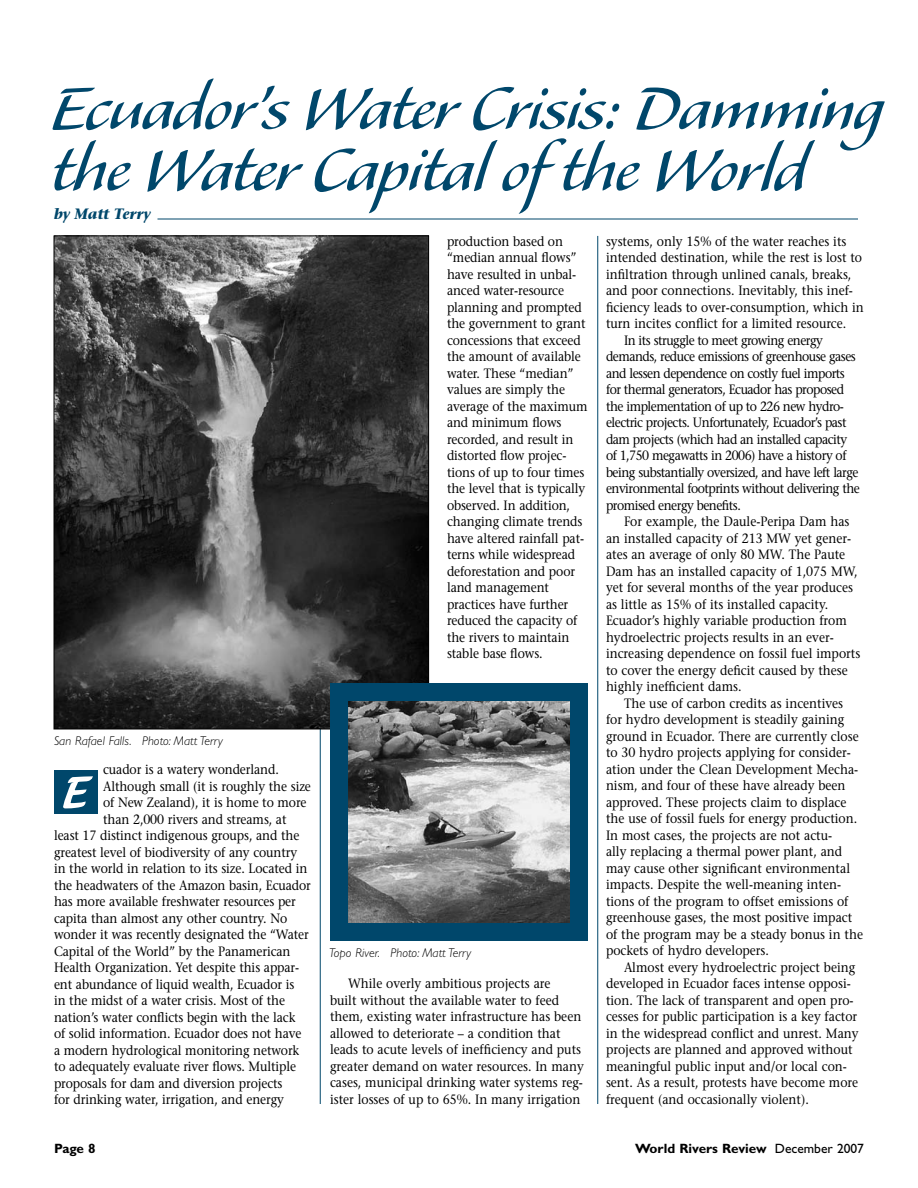
<style>
.page{position:relative;width:918px;height:1188px;background:#fff}
.page>*{position:absolute;margin:0;border:0;box-sizing:border-box;transform-origin:0 0}
.t1{font:76.5px/61.5px "Alexa";letter-spacing:-.025em;color:#00476b}
.t2{font:54px "Alexa";color:#fff;scale:.9 1}
.t3{font:italic 700 15px "Stone Serif";color:#00476b;scale:.9 1}
.t4{font:13.5px/16.5px "Stone Serif";color:#000;scale:.9 1}
.t5{font:13.5px "Stone Serif";letter-spacing:-.04em;color:#000;scale:.9 1}
.t6{font:700 13.5px "Gill Sans";color:#000}
.t7{font:italic 300 12.75px "Gill Sans";color:#000}
.s1{font-weight:400}
</style>
<div class="page">
<hr style="left:320px;top:704px;width:1px;height:400px;background:#00476b">
<img style="left:56px;top:238px;width:371px;height:489px">
<div style="left:330px;top:683px;width:258px;height:258px;background:#00476b"></div>
<img style="left:349px;top:702px;width:220px;height:220px">
<div style="left:54px;top:770px;width:43px;height:43px;background:#00476b"></div>
<svg style="left:64px;top:776px;width:29px;height:33px"></svg>
<hr style="left:597px;top:236px;width:1px;height:868px;background:#00476b">
<hr style="left:158px;top:219px;width:700px;height:1px;background:#00476b">
<h1 class="t1" style="left:50px;top:81px;width:835px">Ecuador’s Water Crisis: Damming the Water Capital of the World</h1>
<p class="t3" style="left:54px;top:205px;width:109px">by Matt Terry</p>
<p class="t7" style="left:54px;top:734px;width:171px">San Rafael Falls. Photo: Matt Terry</p>
<p class="t4" style="left:103px;top:762px;width:197px">cuador is a watery wonderland.</p>
<p class="t4" style="left:103px;top:778px;width:232px">Although small (it is roughly the size</p>
<p class="t4" style="left:103px;top:795px;width:228px">of New Zealand), it is home to more</p>
<p class="t4" style="left:103px;top:811px;width:205px">than 2,000 rivers and streams, at</p>
<p class="t4" style="left:54px;top:828px;width:274px">least 17 distinct indigenous groups, and the</p>
<p class="t4" style="left:54px;top:844px;width:272px">greatest level of biodiversity of any country</p>
<p class="t4" style="left:54px;top:861px;width:283px">in the world in relation to its size. Located in</p>
<p class="t4" style="left:54px;top:877px;width:287px">the headwaters of the Amazon basin, Ecuador</p>
<p class="t4" style="left:54px;top:894px;width:270px">has more available freshwater resources per</p>
<p class="t4" style="left:54px;top:910px;width:261px">capita than almost any other country. No</p>
<p class="t4" style="left:54px;top:927px;width:285px">wonder it was recently designated the “Water</p>
<p class="t4" style="left:54px;top:943px;width:264px">Capital of the World” by the Panamerican</p>
<p class="t4" style="left:54px;top:960px;width:274px">Health Organization. Yet despite this appar-</p>
<p class="t4" style="left:54px;top:976px;width:269px">ent abundance of liquid wealth, Ecuador is</p>
<p class="t4" style="left:54px;top:993px;width:258px">in the midst of a water crisis. Most of the</p>
<p class="t4" style="left:54px;top:1009px;width:270px">nation’s water conflicts begin with the lack</p>
<p class="t4" style="left:54px;top:1026px;width:277px">of solid information. Ecuador does not have</p>
<p class="t4" style="left:54px;top:1042px;width:274px">a modern hydrological monitoring network</p>
<p class="t4" style="left:54px;top:1059px;width:271px">to adequately evaluate river flows. Multiple</p>
<p class="t4" style="left:54px;top:1075px;width:255px">proposals for dam and diversion projects</p>
<p class="t4" style="left:54px;top:1092px;width:257px">for drinking water, irrigation, and energy</p>
<h2 class="t2" style="left:63px;top:766px;width:27px">E</h2>
<p class="t4" style="left:447px;top:233px;width:158px">production based on “median annual flows” have resulted in unbal&shy;anced water-resource planning and prompted the government to grant concessions that exceed the amount of available water. These “median” values are simply the average of the maximum and minimum flows recorded, and result in distorted flow projec&shy;tions of up to four times the level that is typically observed. In addition, changing climate trends have altered rainfall pat&shy;terns while widespread deforestation and poor land management practices have further reduced the capacity of the rivers to maintain stable base flows.</p>
<p class="t7" style="left:329px;top:946px;width:144px">Topo River. Photo: Matt Terry</p>
<p class="t4" style="left:330px;top:975px;width:284px;text-indent:18px">While overly ambitious projects are<br>built without the available water to feed them, existing water infrastructure has been allowed to deteriorate – a condition that leads to acute levels of inefficiency and puts greater demand on water resources. In many cases, municipal drinking water systems reg&shy;ister losses of up to 65%. In many irrigation</p>
<p class="t4" style="left:606px;top:233px;width:269px">systems, only 15% of the water reaches its</p>
<p class="t4" style="left:606px;top:249px;width:286px">intended destination, while the rest is lost to</p>
<p class="t4" style="left:606px;top:266px;width:274px">infiltration through unlined canals, breaks,</p>
<p class="t4" style="left:606px;top:282px;width:276px">and poor connections. Inevitably, this inef-</p>
<p class="t4" style="left:606px;top:299px;width:288px">ficiency leads to over-consumption, which in</p>
<p class="t4" style="left:606px;top:315px;width:269px">turn incites conflict for a limited resource.</p>
<p class="t5" style="left:624px;top:332px;width:222px">In its struggle to meet growing energy</p>
<p class="t5" style="left:606px;top:348px;width:279px">demands, reduce emissions of greenhouse gases</p>
<p class="t5" style="left:606px;top:365px;width:267px">and lessen dependence on costly fuel imports</p>
<p class="t5" style="left:606px;top:381px;width:266px">for thermal generators, Ecuador has proposed</p>
<p class="t5" style="left:606px;top:398px;width:266px">the implementation of up to 226 new hydro-</p>
<p class="t5" style="left:606px;top:414px;width:269px">electric projects. Unfortunately, Ecuador’s past</p>
<p class="t5" style="left:606px;top:431px;width:269px">dam projects (which had an installed capacity</p>
<p class="t5" style="left:606px;top:447px;width:269px">of 1,750 megawatts in 2006) have a history of</p>
<p class="t5" style="left:606px;top:464px;width:282px">being substantially oversized, and have left large</p>
<p class="t5" style="left:606px;top:480px;width:284px">environmental footprints without delivering the</p>
<p class="t5" style="left:606px;top:497px;width:151px">promised energy benefits.</p>
<p class="t4" style="left:624px;top:513px;width:252px">For example, the Daule-Peripa Dam has</p>
<p class="t4" style="left:606px;top:530px;width:274px">an installed capacity of 213 MW yet gener-</p>
<p class="t4" style="left:606px;top:546px;width:267px">ates an average of only 80 MW. The Paute</p>
<p class="t4" style="left:606px;top:563px;width:281px">Dam has an installed capacity of 1,075 MW,</p>
<p class="t4" style="left:606px;top:579px;width:276px">yet for several months of the year produces</p>
<p class="t4" style="left:606px;top:596px;width:249px">as little as 15% of its installed capacity.</p>
<p class="t4" style="left:606px;top:612px;width:269px">Ecuador’s highly variable production from</p>
<p class="t4" style="left:606px;top:629px;width:255px">hydroelectric projects results in an ever-</p>
<p class="t4" style="left:606px;top:645px;width:284px">increasing dependence on fossil fuel imports</p>
<p class="t4" style="left:606px;top:662px;width:270px">to cover the energy deficit caused by these</p>
<p class="t4" style="left:606px;top:678px;width:152px">highly inefficient dams.</p>
<p class="t4" style="left:624px;top:695px;width:245px">The use of carbon credits as incentives</p>
<p class="t4" style="left:606px;top:711px;width:266px">for hydro development is steadily gaining</p>
<p class="t4" style="left:606px;top:728px;width:282px">ground in Ecuador. There are currently close</p>
<p class="t4" style="left:606px;top:744px;width:273px">to 30 hydro projects applying for consider-</p>
<p class="t4" style="left:606px;top:761px;width:282px">ation under the Clean Development Mecha-</p>
<p class="t4" style="left:606px;top:777px;width:268px">nism, and four of these have already been</p>
<p class="t4" style="left:606px;top:794px;width:269px">approved. These projects claim to displace</p>
<p class="t4" style="left:606px;top:810px;width:281px">the use of fossil fuels for energy production.</p>
<p class="t4" style="left:606px;top:827px;width:253px">In most cases, the projects are not actu-</p>
<p class="t4" style="left:606px;top:843px;width:264px">ally replacing a thermal power plant, and</p>
<p class="t4" style="left:606px;top:860px;width:273px">may cause other significant environmental</p>
<p class="t4" style="left:606px;top:876px;width:263px">impacts. Despite the well-meaning inten-</p>
<p class="t4" style="left:606px;top:893px;width:271px">tions of the program to offset emissions of</p>
<p class="t4" style="left:606px;top:909px;width:275px">greenhouse gases, the most positive impact</p>
<p class="t4" style="left:606px;top:926px;width:287px">of the program may be a steady bonus in the</p>
<p class="t4" style="left:606px;top:942px;width:183px">pockets of hydro developers.</p>
<p class="t4" style="left:624px;top:959px;width:259px">Almost every hydroelectric project being</p>
<p class="t4" style="left:606px;top:975px;width:274px">developed in Ecuador faces intense opposi-</p>
<p class="t4" style="left:606px;top:992px;width:277px">tion. The lack of transparent and open pro-</p>
<p class="t4" style="left:606px;top:1008px;width:281px">cesses for public participation is a key factor</p>
<p class="t4" style="left:606px;top:1025px;width:282px">in the widespread conflict and unrest. Many</p>
<p class="t4" style="left:606px;top:1041px;width:276px">projects are planned and approved without</p>
<p class="t4" style="left:606px;top:1058px;width:269px">meaningful public input and/or local con-</p>
<p class="t4" style="left:606px;top:1074px;width:282px">sent. As a result, protests have become more</p>
<p class="t4" style="left:606px;top:1091px;width:227px">frequent (and occasionally violent).</p>
<p class="t6" style="left:54px;top:1141px;width:31px">Page</p>
<p class="t6" style="left:635px;top:1141px;width:230px">World Rivers Review <span class="s1">December 2007</span></p>
</div>
